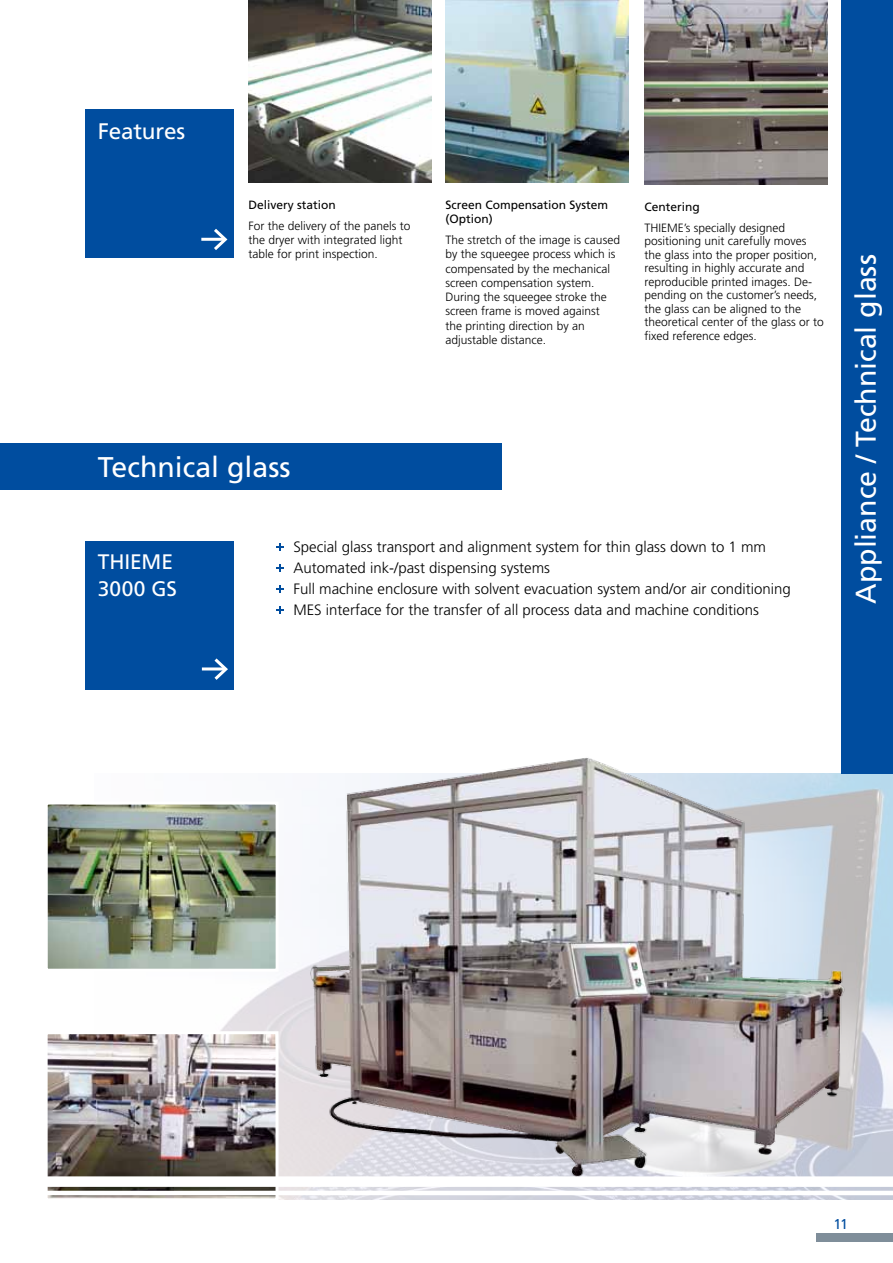
<style>
.page{position:relative;width:893px;height:1263px;background:#fff}
.page>*{position:absolute;margin:0;border:0;box-sizing:border-box;transform-origin:0 0}
.t1{font:28.5px "Frutiger LT Std";color:#fff}
.t2{font:22.5px "Frutiger LT Std";letter-spacing:-.005em;color:#fff}
.t3{font:21px/27px "Frutiger LT Std";letter-spacing:-.005em;color:#fff}
.t4{font:300 15px/21px "Frutiger LT Std";color:#000}
.t5{font:14.25px "Frutiger LT Std";color:#004d9f}
.t6{font:300 12px/14.2px "Frutiger LT Std";color:#000}
.t7{font:12px/14.2px "Frutiger LT Std";color:#000}
</style>
<div class="page">
<div style="left:816px;top:1233px;width:77px;height:9px;background:#7f8e9a"></div>
<img style="left:220px;top:965px;width:673px;height:234px">
<div style="left:842px;top:0;width:51px;height:774px;background:#004d9f"></div>
<img style="left:310px;top:744px;width:583px;height:432px">
<img style="left:49px;top:805px;width:226px;height:163px">
<div style="left:45px;top:801px;width:234px;height:171px;border:3px solid #fff"></div>
<img style="left:49px;top:1035px;width:226px;height:162px">
<div style="left:45px;top:1031px;width:234px;height:170px;border:3px solid #fff"></div>
<img style="left:645px;top:0;width:182px;height:184px">
<img style="left:445px;top:0;width:183px;height:183px">
<img style="left:248px;top:0;width:183px;height:183px">
<div style="left:85px;top:110px;width:149px;height:148px;background:#004d9f"></div>
<hr style="left:201px;top:238px;width:24px;height:3px;background:#fff">
<svg style="left:211px;top:229px;width:17px;height:21px"></svg>
<div style="left:85px;top:541px;width:149px;height:148px;background:#004d9f"></div>
<hr style="left:202px;top:667px;width:23px;height:3px;background:#fff">
<svg style="left:211px;top:658px;width:17px;height:22px"></svg>
<div style="left:0;top:443px;width:502px;height:47px;background:#004d9f"></div>
<hr style="left:0;top:1191px;width:893px;height:4px;background:#fff">
<div style="left:0;top:1176px;width:893px;height:11px;background:#fff"></div>
<svg style="left:276px;top:543px;width:8px;height:8px"></svg>
<svg style="left:276px;top:564px;width:8px;height:8px"></svg>
<svg style="left:276px;top:585px;width:8px;height:8px"></svg>
<svg style="left:276px;top:606px;width:8px;height:8px"></svg>
<h2 class="t2" style="left:98px;top:118px;width:89px">Features</h2>
<p class="t7" style="left:248px;top:198px;width:89px">Delivery station</p>
<p class="t6" style="left:248px;top:219px;width:164px">For the delivery of the panels to the dryer with integrated light table for print inspection.</p>
<p class="t7" style="left:445px;top:198px;width:164px">Screen Compensation System (Option)</p>
<p class="t6" style="left:445px;top:233px;width:176px">The stretch of the image is caused by the squeegee process which is compensated by the mechanical screen compensation system.<br>During the squeegee stroke the screen frame is moved against<br>the printing direction by an adjustable distance.</p>
<p class="t7" style="left:645px;top:199px;width:57px">Centering</p>
<p class="t6" style="left:645px;top:221px;width:181px;line-height:13.5px">THIEME’s specially designed positioning unit carefully moves the glass into the proper position, resulting in highly accurate and reproducible printed images. De&shy;pending on the customer’s needs, the glass can be aligned to the theoretical center of the glass or to fixed reference edges.</p>
<h1 class="t1" style="left:98px;top:450px;width:194px">Technical glass</h1>
<h3 class="t3" style="left:98px;top:548px;width:81px">THIEME<br>3000 GS</h3>
<p class="t4" style="left:293px;top:536px;width:499px">Special glass transport and alignment system for thin glass down to 1 mm Automated ink-/past dispensing systems<br>Full machine enclosure with solvent evacuation system and/or air conditioning MES interface for the transfer of all process data and machine conditions</p>
<h1 class="t1" style="left:849px;top:604px;width:351px;rotate:-90deg">Appliance / Technical glass</h1>
<p class="t5" style="left:833px;top:1215px;width:16px">11</p>
</div>
